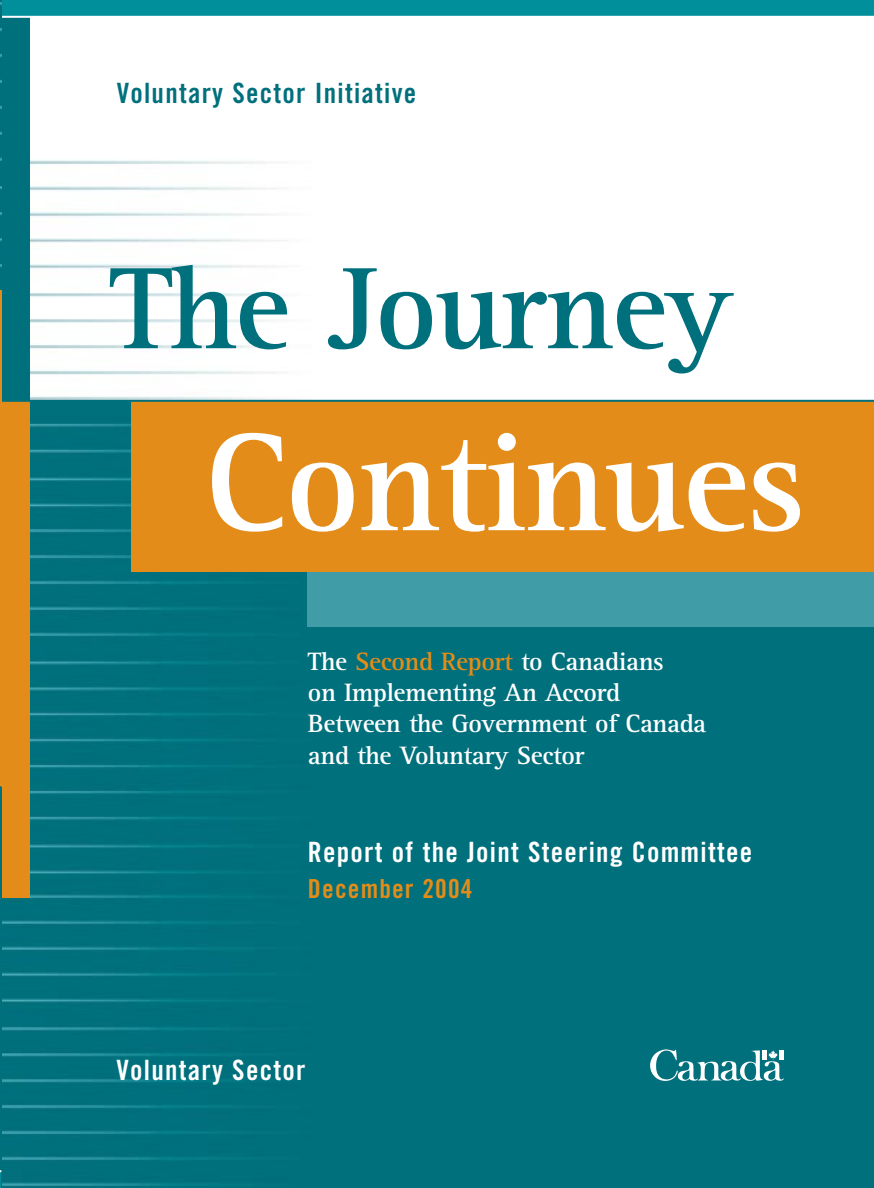
<style>
.page{position:relative;width:874px;height:1188px;background:#fff}
.page>*{position:absolute;margin:0;border:0;box-sizing:border-box;transform-origin:0 0}
.t1{font:700 144px "Rotis Serif";letter-spacing:-.015em;color:#fff}
.t2{font:700 120px "Rotis Serif";letter-spacing:-.015em;color:#00707c}
.t3{font:28px "Trade Gothic Bold Cond Twenty";letter-spacing:.045em;color:#fff}
.t4{font:28px "Trade Gothic Bold Cond Twenty";letter-spacing:.045em;color:#00707c}
.t5{font:26.2px "Trade Gothic Bold Cond Twenty";letter-spacing:.045em;color:#e38c19}
.t6{font:700 26px/31.2px "Rotis Serif";letter-spacing:-.015em;color:#fff}
.s1{color:#e38c19}
</style>
<div class="page">
<img style="left:29px;top:158px;width:520px;height:242px">
<div style="left:1px;top:402px;width:872px;height:786px;background:#00707c"></div>
<img style="left:1px;top:402px;width:307px;height:784px">
<div style="left:308px;top:556px;width:565px;height:71px;background:#409ca7"></div>
<svg style="left:650px;top:1049px;width:133px;height:32px"></svg>
<div style="left:1px;top:0;width:28px;height:898px;background:#00707c"></div>
<div style="left:1px;top:401px;width:28px;height:497px;background:#e38c19"></div>
<div style="left:1px;top:0;width:872px;height:16px;background:#008f9b"></div>
<hr style="left:1px;top:16px;width:872px;height:2px;background:#fff">
<div style="left:131px;top:401px;width:742px;height:171px;background:#e38c19"></div>
<hr style="left:1px;top:400px;width:872px;height:2px;background:#00707c">
<img style="left:0;top:0;width:1px;height:290px">
<hr style="left:0;top:290px;width:1px;height:898px;background:#00707c">
<hr style="left:0;top:290px;width:1px;height:497px;background:#e38c19">
<svg style="left:0;top:1170px;width:1px;height:18px"></svg>
<p class="t4" style="left:117px;top:83px;width:301px">Voluntary Sector Initiative</p>
<h2 class="t2" style="left:110px;top:265px;width:623px">The Journey</h2>
<h1 class="t1" style="left:205px;top:430px;width:602px">Continues</h1>
<p class="t6" style="left:308px;top:648px;width:399px">The <span class="s1">Second Report</span> to Canadians<br>on Implementing An Accord<br>Between the Government of Canada and the Voluntary Sector</p>
<p class="t3" style="left:308px;top:842px;width:445px">Report of the Joint Steering Committee</p>
<p class="t5" style="left:308px;top:879px;width:166px">December 2004</p>
<p class="t3" style="left:117px;top:1060px;width:190px">Voluntary Sector</p>
</div>
